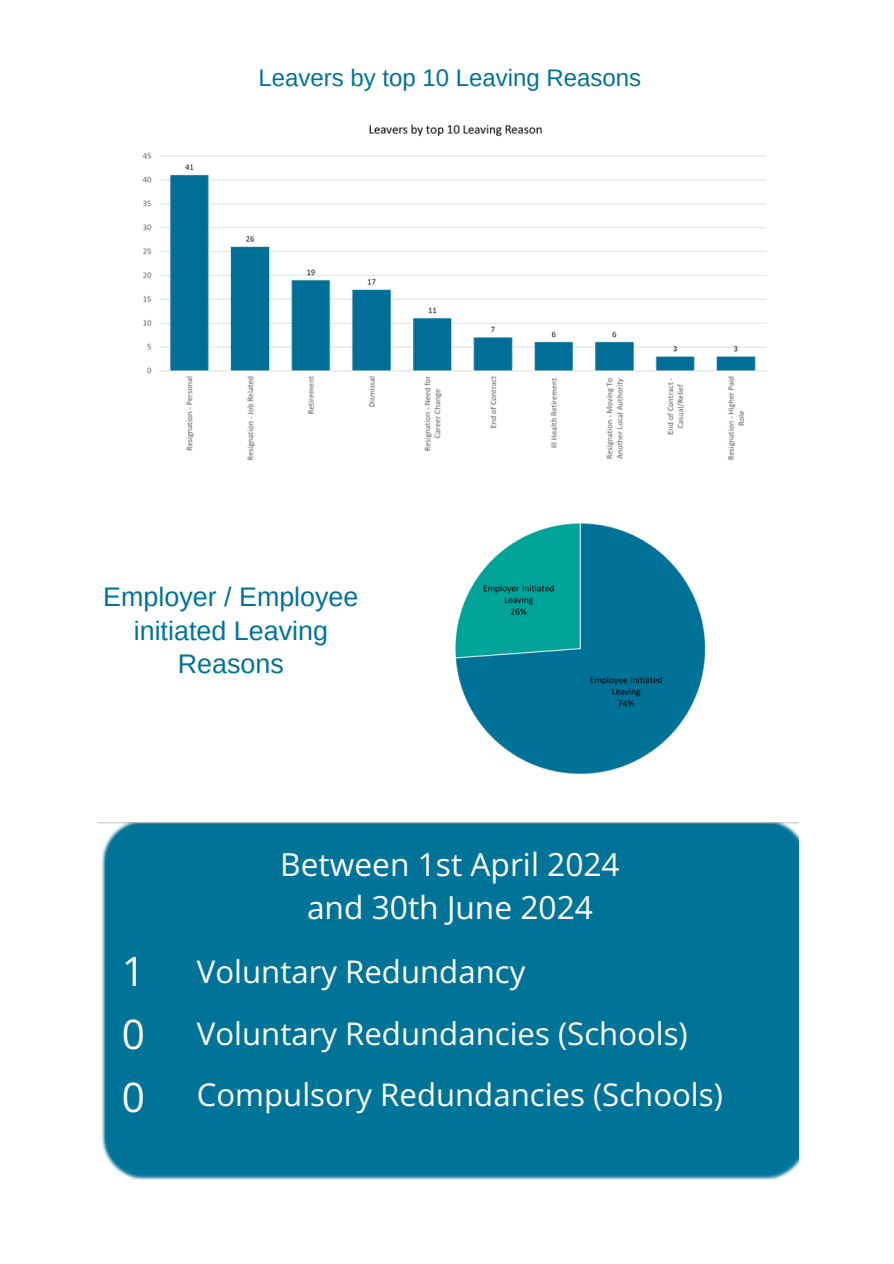
<style>
.page{position:relative;width:894px;height:1264px;background:#fff}
.page>*{position:absolute;margin:0;border:0;box-sizing:border-box;transform-origin:0 0}
.t1{font:40.5px/63px "Open Sans";color:#fff;text-align:justify}
.t2{font:31.65px/43.8px "Open Sans";color:#fff;text-align:center}
.t3{font:31.2px/61.8px "Open Sans";color:#fff}
.t4{font:26.85px/33.8px "Arimo";color:#007398;text-align:center}
.t5{font:24px "Arimo";color:#007398}
</style>
<div class="page">
<div style="left:97px;top:822px;width:701px;height:357px;background:#007398"></div>
<img style="left:142px;top:124px;width:625px;height:337px">
<img style="left:454px;top:522px;width:252px;height:253px">
<p class="t5" style="left:258px;top:64px;width:384px">Leavers by top 10 Leaving Reasons</p>
<p class="t4" style="left:103px;top:579px;width:257px">Employer / Employee initiated Leaving<br>Reasons</p>
<h3 class="t2" style="left:280px;top:841px;width:341px">Between 1st April 2024 and 30th June 2024</h3>
<h2 class="t1" style="left:122px;top:938px;width:25px">1<br>0<br>0</h2>
<h3 class="t3" style="left:197px;top:939px;width:527px">Voluntary Redundancy<br>Voluntary Redundancies (Schools)<br>Compulsory Redundancies (Schools)</h3>
</div>
